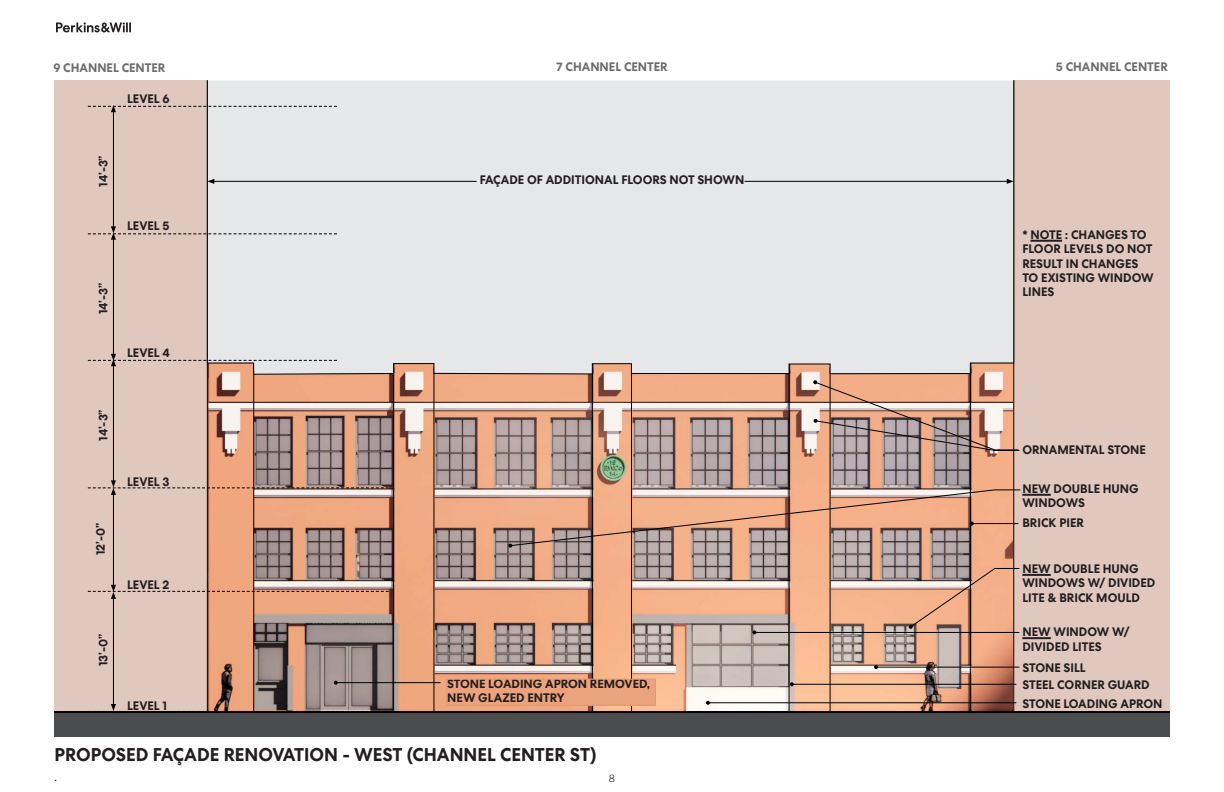
<style>
.page{position:relative;width:1224px;height:792px;background:#fff}
.page>*{position:absolute;margin:0;border:0;box-sizing:border-box;transform-origin:0 0}
.report-section-headi{font:700 18px "PW Centra No 2";color:#231f20}
.report-section-headi-2{font:700 12px/14.4px "PW Centra No 2";color:#231f20}
.report-section-headi-3{font:700 12px "PW Centra No 2";color:#6c6d70}
.t1{font:300 10px "Trade Gothic";color:#231f20}
.report-section-headi-4{font:700 8px "PW Centra No 2";color:#231f20}
</style>
<div class="page">
<img style="left:208px;top:375px;width:805px;height:336px">
<div style="left:54px;top:80px;width:153px;height:632px;background:#e0c8bf"></div>
<div style="left:1014px;top:80px;width:156px;height:632px;background:#e0c8bf"></div>
<div style="left:54px;top:712px;width:1116px;height:24px;background:#4b4c4d"></div>
<hr style="left:54px;top:711px;width:1116px;height:2px;background:#000">
<hr style="left:113px;top:597px;width:1px;height:109px;background:#000">
<svg style="left:111px;top:704px;width:278px;height:7px"></svg>
<hr style="left:113px;top:493px;width:1px;height:93px;background:#000">
<svg style="left:88px;top:585px;width:301px;height:14px"></svg>
<hr style="left:113px;top:365px;width:1px;height:117px;background:#000">
<svg style="left:88px;top:480px;width:301px;height:15px"></svg>
<hr style="left:113px;top:238px;width:1px;height:117px;background:#000">
<hr style="left:113px;top:111px;width:1px;height:117px;background:#000">
<hr style="left:708px;top:702px;width:308px;height:1px;background:#000">
<svg style="left:706px;top:701px;width:4px;height:4px"></svg>
<hr style="left:792px;top:684px;width:224px;height:1px;background:#000">
<svg style="left:790px;top:682px;width:4px;height:4px"></svg>
<hr style="left:336px;top:682px;width:105px;height:1px;background:#000">
<svg style="left:334px;top:681px;width:4px;height:4px"></svg>
<hr style="left:876px;top:667px;width:143px;height:1px;background:#000">
<svg style="left:874px;top:665px;width:4px;height:4px"></svg>
<hr style="left:754px;top:632px;width:265px;height:1px;background:#000">
<svg style="left:752px;top:630px;width:4px;height:4px"></svg>
<svg style="left:909px;top:567px;width:111px;height:62px;background:#dda88c"></svg>
<svg style="left:813px;top:380px;width:207px;height:71px;background:#c9a290"></svg>
<svg style="left:508px;top:489px;width:513px;height:59px;background:#d6a68c"></svg>
<hr style="left:1022px;top:637px;width:29px;height:2px;background:#231f20">
<hr style="left:1022px;top:574px;width:29px;height:2px;background:#231f20">
<hr style="left:1022px;top:494px;width:29px;height:2px;background:#231f20">
<hr style="left:1030px;top:240px;width:32px;height:2px;background:#231f20">
<hr style="left:207px;top:80px;width:1px;height:631px;background:#000">
<hr style="left:253px;top:367px;width:1px;height:344px;background:#000">
<hr style="left:393px;top:367px;width:1px;height:344px;background:#000">
<hr style="left:433px;top:367px;width:1px;height:344px;background:#000">
<hr style="left:592px;top:367px;width:1px;height:344px;background:#000">
<hr style="left:631px;top:367px;width:1px;height:344px;background:#000">
<hr style="left:789px;top:367px;width:1px;height:344px;background:#000">
<hr style="left:830px;top:367px;width:1px;height:344px;background:#000">
<hr style="left:970px;top:367px;width:1px;height:344px;background:#000">
<hr style="left:1013px;top:80px;width:1px;height:631px;background:#000">
<div style="left:206px;top:80px;width:809px;height:295px;background:#e6e7e9"></div>
<hr style="left:213px;top:181px;width:264px;height:1px;background:#000">
<svg style="left:207px;top:179px;width:7px;height:5px"></svg>
<hr style="left:745px;top:181px;width:263px;height:1px;background:#000">
<svg style="left:1007px;top:179px;width:7px;height:5px"></svg>
<svg style="left:88px;top:354px;width:249px;height:12px"></svg>
<svg style="left:88px;top:226px;width:249px;height:14px"></svg>
<svg style="left:88px;top:105px;width:249px;height:7px"></svg>
<div style="left:447px;top:679px;width:208px;height:26px;background:#eba37d"></div>
<div style="left:446px;top:679px;width:210px;height:27px;border:1px solid #e19774"></div>
<svg style="left:56px;top:22px;width:75px;height:10px"></svg>
<p class="report-section-headi-3" style="left:53px;top:61px;width:114px">9 CHANNEL CENTER</p>
<p class="report-section-headi-3" style="left:556px;top:60px;width:113px">7 CHANNEL CENTER</p>
<p class="report-section-headi-3" style="left:1056px;top:60px;width:113px">5 CHANNEL CENTER</p>
<p class="report-section-headi-2" style="left:127px;top:92px;width:44px">LEVEL 6</p>
<p class="report-section-headi-2" style="left:96px;top:187px;width:33px;rotate:-90deg">14’-3”</p>
<p class="report-section-headi-2" style="left:127px;top:219px;width:44px">LEVEL 5</p>
<p class="report-section-headi-2" style="left:96px;top:314px;width:33px;rotate:-90deg">14’-3”</p>
<p class="report-section-headi-2" style="left:127px;top:346px;width:44px">LEVEL 4</p>
<p class="report-section-headi-2" style="left:96px;top:441px;width:33px;rotate:-90deg">14’-3”</p>
<p class="report-section-headi-2" style="left:94px;top:555px;width:34px;rotate:-90deg">12’-0”</p>
<p class="report-section-headi-2" style="left:96px;top:666px;width:34px;rotate:-90deg">13’-0”</p>
<p class="report-section-headi-2" style="left:127px;top:475px;width:44px">LEVEL 3</p>
<p class="report-section-headi-2" style="left:127px;top:578px;width:44px">LEVEL 2</p>
<p class="report-section-headi-2" style="left:127px;top:699px;width:42px">LEVEL 1</p>
<p class="report-section-headi-2" style="left:480px;top:173px;width:266px">FAÇADE OF ADDITIONAL FLOORS NOT SHOWN</p>
<p class="report-section-headi-2" style="left:447px;top:677px;width:205px">STONE LOADING APRON REMOVED,<br>NEW GLAZED ENTRY</p>
<p class="report-section-headi" style="left:54px;top:744px;width:543px">PROPOSED FAÇADE RENOVATION - WEST (CHANNEL CENTER ST)</p>
<p class="report-section-headi-4" style="left:54px;top:773px;width:4px">.</p>
<p class="t1" style="left:609px;top:773px;width:7px">8</p>
<p class="report-section-headi-2" style="left:1022px;top:228px;width:133px">* NOTE : CHANGES TO<br>FLOOR LEVELS DO NOT<br>RESULT IN CHANGES<br>TO EXISTING WINDOW<br>LINES</p>
<p class="report-section-headi-2" style="left:1022px;top:443px;width:125px">ORNAMENTAL STONE</p>
<p class="report-section-headi-2" style="left:1022px;top:482px;width:118px">NEW DOUBLE HUNG<br>WINDOWS</p>
<p class="report-section-headi-2" style="left:1022px;top:516px;width:63px">BRICK PIER</p>
<p class="report-section-headi-2" style="left:1022px;top:562px;width:134px">NEW DOUBLE HUNG<br>WINDOWS W/ DIVIDED<br>LITE &amp; BRICK MOULD</p>
<p class="report-section-headi-2" style="left:1022px;top:625px;width:109px">NEW WINDOW W/<br>DIVIDED LITES</p>
<p class="report-section-headi-2" style="left:1022px;top:660px;width:65px">STONE SILL</p>
<p class="report-section-headi-2" style="left:1022px;top:678px;width:129px">STEEL CORNER GUARD</p>
<p class="report-section-headi-2" style="left:1022px;top:696px;width:142px">STONE LOADING APRON</p>
</div>
